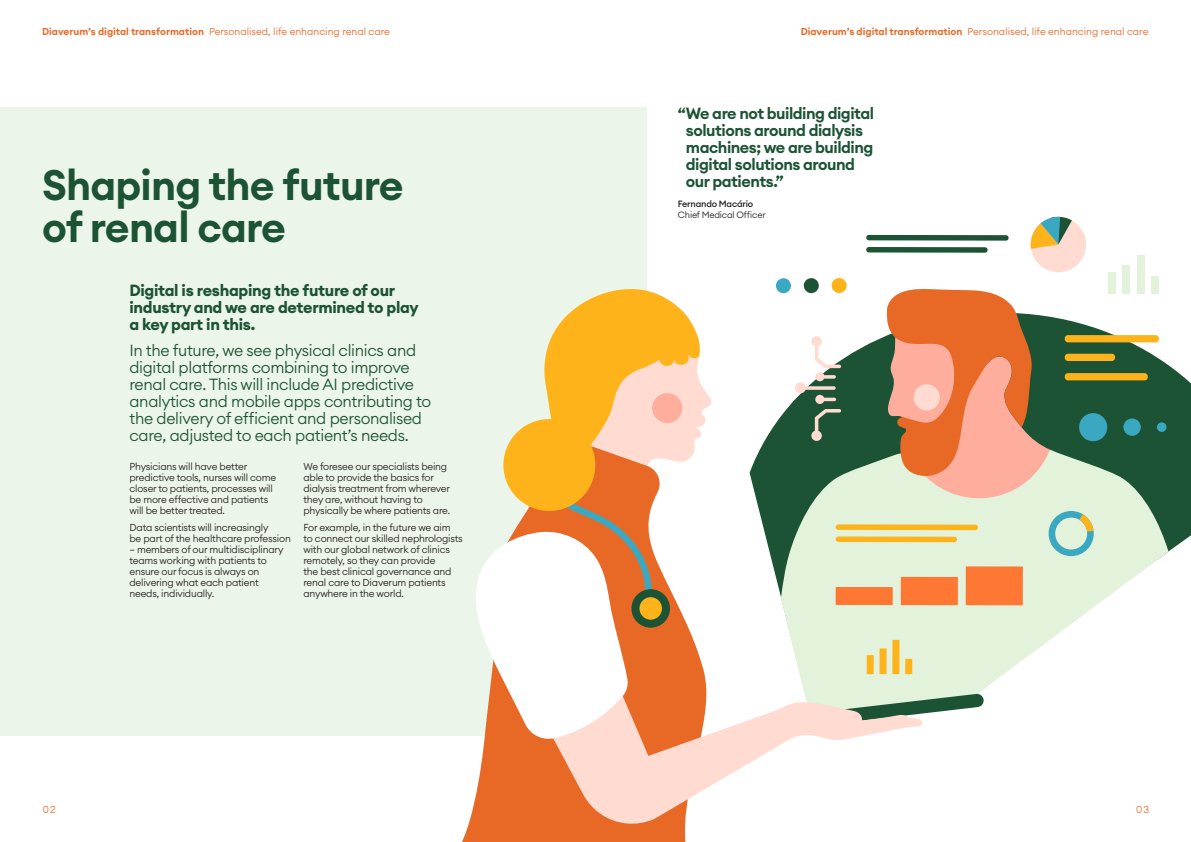
<style>
.page{position:relative;width:1191px;height:842px;background:#fff}
.page>*{position:absolute;margin:0;border:0;box-sizing:border-box;transform-origin:0 0}
.t1{font:600 42px/42px "Euclid Circular A";letter-spacing:-.02em;color:#1c5334}
.t2{font:300 16px/17px "Euclid Circular A";letter-spacing:-.02em;color:#1c5334}
.t3{font:600 16px/17px "Euclid Circular A";letter-spacing:-.03em;color:#1c5334}
.t4{font:700 16px/17px "Euclid Circular A";letter-spacing:-.02em;color:#1c5334}
.t5{font:300 10px/11px "Euclid Circular A";letter-spacing:-.02em;color:#231f20}
.t6{font:300 10px "Euclid Circular A";color:#e86926}
.t7{font:300 9px/11px "Euclid Circular A";letter-spacing:-.02em;color:#231f20}
.s1{font-weight:600}
.s2{font-weight:500}
</style>
<div class="page">
<div style="left:0;top:107px;width:646px;height:628px;background:#ecf5e9"></div>
<svg style="left:749px;top:327px;width:442px;height:270px;fill:#1c5334"></svg>
<svg style="left:457px;top:735px;width:229px;height:107px;fill:#e86926"></svg>
<svg style="left:562px;top:285px;width:129px;height:36px;fill:#ffb31b"></svg>
<svg style="left:815px;top:342px;width:26px;height:26px"></svg>
<div style="left:811px;top:336px;width:11px;height:11px;background:#ffdbd1;border-radius:50%"></div>
<svg style="left:815px;top:409px;width:26px;height:26px"></svg>
<div style="left:811px;top:430px;width:11px;height:11px;background:#ffdbd1;border-radius:50%"></div>
<svg style="left:818px;top:375px;width:18px;height:4px"></svg>
<hr style="left:818px;top:398px;width:18px;height:3px;background:#ffdbd1;border-radius:2px">
<svg style="left:799px;top:386px;width:36px;height:4px"></svg>
<div style="left:795px;top:382px;width:11px;height:11px;background:#ffdbd1;border-radius:50%"></div>
<div style="left:815px;top:372px;width:9px;height:9px;background:#ffdbd1;border-radius:50%"></div>
<div style="left:815px;top:395px;width:9px;height:9px;background:#ffdbd1;border-radius:50%"></div>
<div style="left:866px;top:247px;width:121px;height:6px;background:#1c5334;border-radius:3px"></div>
<div style="left:866px;top:235px;width:142px;height:6px;background:#1c5334;border-radius:3px"></div>
<svg style="left:781px;top:450px;width:387px;height:243px;fill:#e3f2db"></svg>
<svg style="left:922px;top:693px;width:62px;height:21px"></svg>
<svg style="left:831px;top:278px;width:16px;height:15px"></svg>
<svg style="left:803px;top:278px;width:16px;height:16px"></svg>
<svg style="left:776px;top:278px;width:15px;height:16px"></svg>
<div style="left:835px;top:536px;width:122px;height:6px;background:#ffb31b;border-radius:3px"></div>
<div style="left:835px;top:524px;width:143px;height:6px;background:#ffb31b;border-radius:3px"></div>
<div style="left:866px;top:655px;width:7px;height:19px;background:#ffb31b"></div>
<div style="left:879px;top:648px;width:7px;height:26px;background:#ffb31b"></div>
<div style="left:892px;top:640px;width:7px;height:34px;background:#ffb31b"></div>
<div style="left:905px;top:659px;width:7px;height:15px;background:#ffb31b"></div>
<div style="left:835px;top:587px;width:57px;height:18px;background:#ff7833"></div>
<div style="left:900px;top:577px;width:58px;height:28px;background:#ff7833"></div>
<div style="left:965px;top:566px;width:57px;height:39px;background:#ff7833"></div>
<svg style="left:552px;top:685px;width:370px;height:139px"></svg>
<svg style="left:467px;top:321px;width:244px;height:420px"></svg>
<div style="left:1107px;top:272px;width:8px;height:22px;background:#e3f2db"></div>
<div style="left:1122px;top:265px;width:8px;height:29px;background:#e3f2db"></div>
<div style="left:1136px;top:255px;width:8px;height:39px;background:#e3f2db"></div>
<div style="left:1151px;top:276px;width:8px;height:18px;background:#e3f2db"></div>
<div style="left:1064px;top:335px;width:94px;height:7px;background:#ffb31b;border-radius:3px"></div>
<div style="left:1064px;top:373px;width:83px;height:7px;background:#ffb31b;border-radius:3px"></div>
<div style="left:1064px;top:354px;width:51px;height:7px;background:#ffb31b;border-radius:3px"></div>
<div style="left:1079px;top:413px;width:28px;height:28px;background:#3ba8c2;border-radius:50%"></div>
<div style="left:1123px;top:418px;width:17px;height:18px;background:#3ba8c2;border-radius:50%"></div>
<div style="left:1157px;top:422px;width:9px;height:10px;background:#3ba8c2;border-radius:50%"></div>
<div style="left:1030px;top:217px;width:56px;height:55px;background:#ffdbd1;border-radius:50%"></div>
<svg style="left:1030px;top:217px;width:42px;height:32px"></svg>
<svg style="left:886px;top:289px;width:207px;height:267px;background:#c9a481"></svg>
<p class="t6" style="left:42px;top:25px;width:349px"><span class="s1">Diaverum’s digital transformation</span> Personalised, life enhancing renal care</p>
<p class="t6" style="left:800px;top:25px;width:349px"><span class="s1">Diaverum’s digital transformation</span> Personalised, life enhancing renal care</p>
<p class="t1" style="left:42px;top:165px;width:363px">Shaping the future of renal care</p>
<p class="t4" style="left:129px;top:282px;width:291px">Digital is reshaping the future of our industry and we are determined to play a key part in this.</p>
<p class="t2" style="left:129px;top:342px;width:303px">In the future, we see physical clinics and digital platforms combining to improve renal care. This will include AI predictive analytics and mobile apps contributing to the delivery of efficient and personalised care, adjusted to each patient’s needs.</p>
<p class="t5" style="left:129px;top:461px;width:148px">Physicians will have better predictive tools, nurses will come closer to patients, processes will be more effective and patients will be better treated.</p>
<p class="t5" style="left:129px;top:522px;width:163px">Data scientists will increasingly<br>be part of the healthcare profession</p>
<p class="t5" style="left:129px;top:544px;width:155px">– members of our multidisciplinary teams working with patients to ensure our focus is always on delivering what each patient needs, individually.</p>
<p class="t5" style="left:303px;top:461px;width:148px">We foresee our specialists being able to provide the basics for dialysis treatment from wherever they are, without having to physically be where patients are.</p>
<p class="t5" style="left:303px;top:522px;width:161px">For example, in the future we aim<br>to connect our skilled nephrologists with our global network of clinics remotely, so they can provide<br>the best clinical governance and renal care to Diaverum patients anywhere in the world.</p>
<p class="t3" style="left:686px;top:105px;width:190px;text-indent:-8px">“We are not building digital solutions around dialysis machines; we are building digital solutions around our patients.”</p>
<p class="t7" style="left:678px;top:198px;width:89px"><span class="s2">Fernando Macário<br></span>Chief Medical Officer</p>
<p class="t6" style="left:43px;top:803px;width:14px">02</p>
<p class="t6" style="left:1136px;top:803px;width:14px">03</p>
</div>
